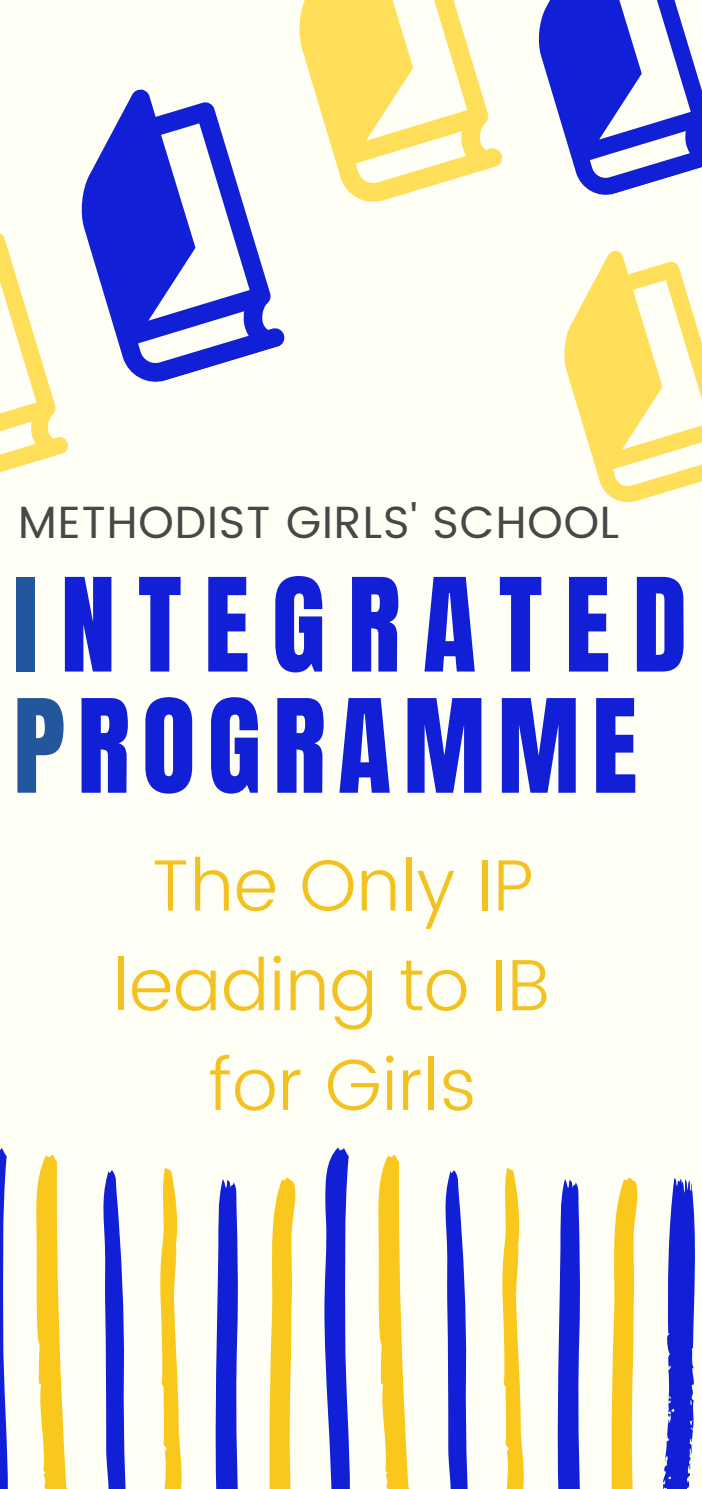
<style>
.page{position:relative;width:702px;height:1489px;background:#fff}
.page>*{position:absolute;margin:0;border:0;box-sizing:border-box;transform-origin:0 0}
.t1{font:110.25px/121.2px "Anton";letter-spacing:.205em;color:#111fd6}
.t2{font:300 72.5px/99.8px "Poppins";color:#f4c220;text-align:center}
.t3{font:45px "Poppins";letter-spacing:.02em;color:#494747}
.s1{color:#23579d}
</style>
<div class="page">
<div style="left:0;top:0;width:701px;height:1489px;background:#fffff6"></div>
<svg style="left:299px;top:0;width:203px;height:202px"></svg>
<svg style="left:81px;top:89px;width:204px;height:293px"></svg>
<svg style="left:557px;top:1179px;width:23px;height:310px;background:#3440da"></svg>
<svg style="left:445px;top:1170px;width:23px;height:319px"></svg>
<svg style="left:324px;top:1147px;width:26px;height:342px"></svg>
<svg style="left:502px;top:1167px;width:22px;height:322px"></svg>
<svg style="left:378px;top:1155px;width:32px;height:334px"></svg>
<svg style="left:611px;top:1178px;width:84px;height:311px"></svg>
<svg style="left:215px;top:1179px;width:23px;height:310px;background:#3440da"></svg>
<svg style="left:103px;top:1170px;width:23px;height:319px"></svg>
<svg style="left:0;top:1147px;width:8px;height:342px"></svg>
<svg style="left:160px;top:1167px;width:22px;height:322px"></svg>
<svg style="left:36px;top:1155px;width:32px;height:334px"></svg>
<svg style="left:269px;top:1178px;width:27px;height:311px"></svg>
<svg style="left:0;top:233px;width:68px;height:239px"></svg>
<svg style="left:564px;top:251px;width:137px;height:252px;fill:#ffde59"></svg>
<svg style="left:538px;top:0;width:163px;height:195px"></svg>
<p class="t3" style="left:18px;top:496px;width:602px">METHODIST GIRLS' SCHOOL</p>
<h1 class="t1" style="left:13px;top:566px;width:675px"><span class="s1">I</span>NTEGRATED<br><span class="s1">P</span>ROGRAMME</h1>
<p class="t2" style="left:113px;top:835px;width:438px">The Only IP leading to IB for Girls</p>
</div>
